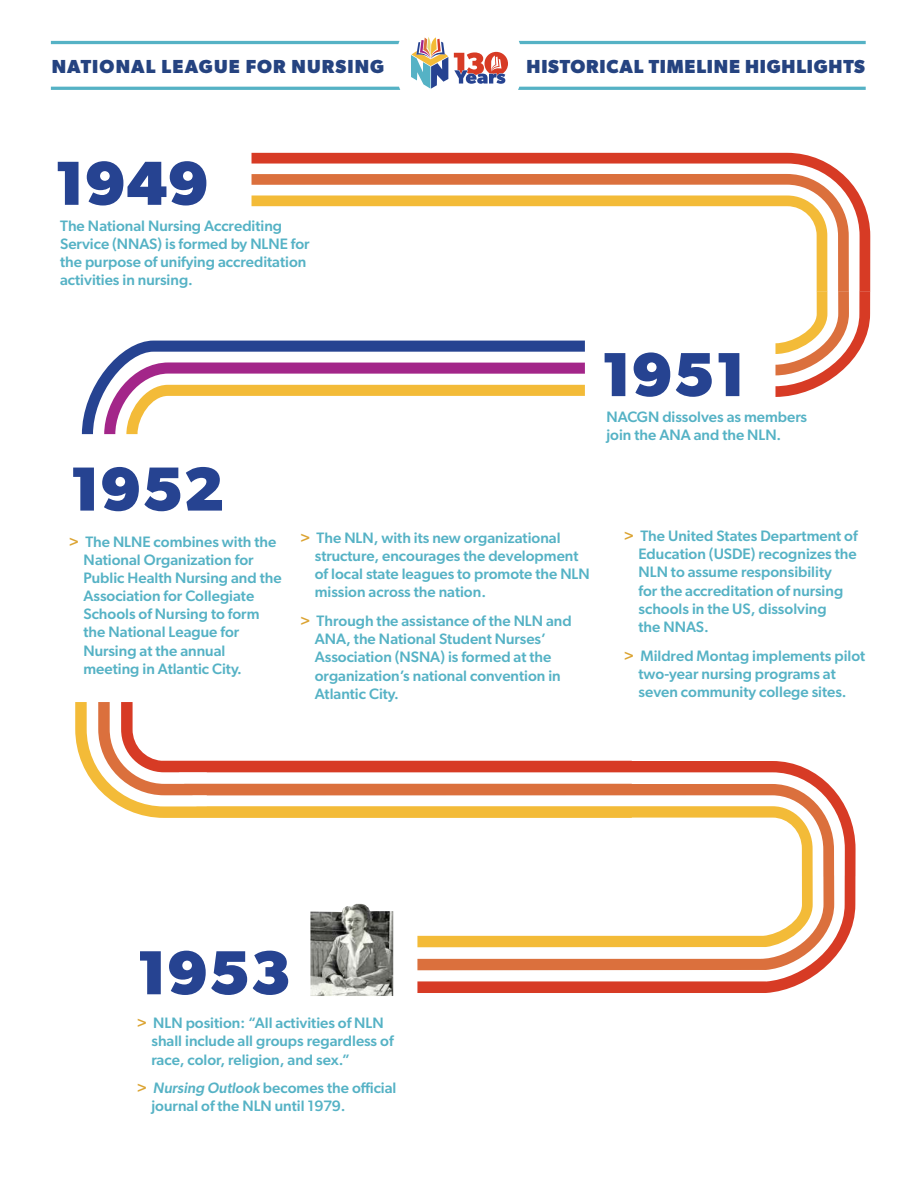
<style>
.page{position:relative;width:918px;height:1188px;background:#fff}
.page>*{position:absolute;margin:0;border:0;box-sizing:border-box;transform-origin:0 0}
.t1{font:700 62.4px "Gibson";color:#264391}
.t2{font:700 18.9px "Gibson";letter-spacing:.04em;color:#254380}
.t3{font:700 18.9px "Gibson";letter-spacing:.06em;color:#254380}
.t4{font:500 15.15px/18.1px "Gibson";color:#55b2c5}
.s1{color:#dba331}
.s2{font-style:italic}
</style>
<div class="page">
<svg style="left:51px;top:41px;width:349px;height:3px"></svg>
<svg style="left:51px;top:87px;width:349px;height:3px"></svg>
<svg style="left:519px;top:41px;width:347px;height:3px"></svg>
<svg style="left:518px;top:87px;width:348px;height:3px"></svg>
<svg style="left:411px;top:37px;width:37px;height:52px"></svg>
<svg style="left:454px;top:52px;width:54px;height:32px"></svg>
<svg style="left:82px;top:341px;width:503px;height:94px"></svg>
<img style="left:310px;top:993px;width:83px;height:3px">
<svg style="left:252px;top:153px;width:618px;height:138px"></svg>
<svg style="left:775px;top:291px;width:95px;height:106px"></svg>
<svg style="left:75px;top:702px;width:46px;height:105px"></svg>
<svg style="left:121px;top:702px;width:735px;height:291px"></svg>
<p class="t3" style="left:52px;top:55px;width:334px">NATIONAL LEAGUE FOR NURSING</p>
<p class="t2" style="left:527px;top:55px;width:340px">HISTORICAL TIMELINE HIGHLIGHTS</p>
<h1 class="t1" style="left:54px;top:146px;width:157px">1949</h1>
<p class="t4" style="left:60px;top:216px;width:251px">The National Nursing Accrediting Service (NNAS) is formed by NLNE for the purpose of unifying accreditation activities in nursing.</p>
<h1 class="t1" style="left:69px;top:452px;width:157px">1952</h1>
<p class="t4" style="left:84px;top:532px;width:200px;text-indent:-15px"><span class="s1">&gt;</span> The NLNE combines with the<br>National Organization for<br>Public Health Nursing and the<br>Association for Collegiate<br>Schools of Nursing to form the National League for<br>Nursing at the annual meeting in Atlantic City.</p>
<p class="t4" style="left:315px;top:528px;width:276px;text-indent:-15px"><span class="s1">&gt;</span> The NLN, with its new organizational structure, encourages the development of local state leagues to promote the NLN mission across the nation.</p>
<p class="t4" style="left:315px;top:612px;width:258px;text-indent:-15px"><span class="s1">&gt;</span> Through the assistance of the NLN and<br>ANA, the National Student Nurses’<br>Association (NSNA) is formed at the organization’s national convention in<br>Atlantic City.</p>
<h1 class="t1" style="left:600px;top:337px;width:147px">1951</h1>
<p class="t4" style="left:606px;top:407px;width:202px">NACGN dissolves as members join the ANA and the NLN.</p>
<p class="t4" style="left:639px;top:527px;width:221px;text-indent:-15px"><span class="s1">&gt;</span> The United States Department of<br>Education (USDE) recognizes the<br>NLN to assume responsibility<br>for the accreditation of nursing schools in the US, dissolving<br>the NNAS.</p>
<p class="t4" style="left:639px;top:646px;width:228px;text-indent:-15px"><span class="s1">&gt;</span> Mildred Montag implements pilot two-year nursing programs at seven community college sites.</p>
<h1 class="t1" style="left:136px;top:936px;width:157px">1953</h1>
<p class="t4" style="left:151px;top:1014px;width:244px;text-indent:-15px"><span class="s1">&gt;</span> NLN position: “All activities of NLN shall include all groups regardless of race, color, religion, and sex.”</p>
<p class="t4" style="left:151px;top:1079px;width:247px;text-indent:-15px"><span class="s1">&gt;</span> <span class="s2">Nursing Outlook</span> becomes the official journal of the NLN until 1979.</p>
</div>
